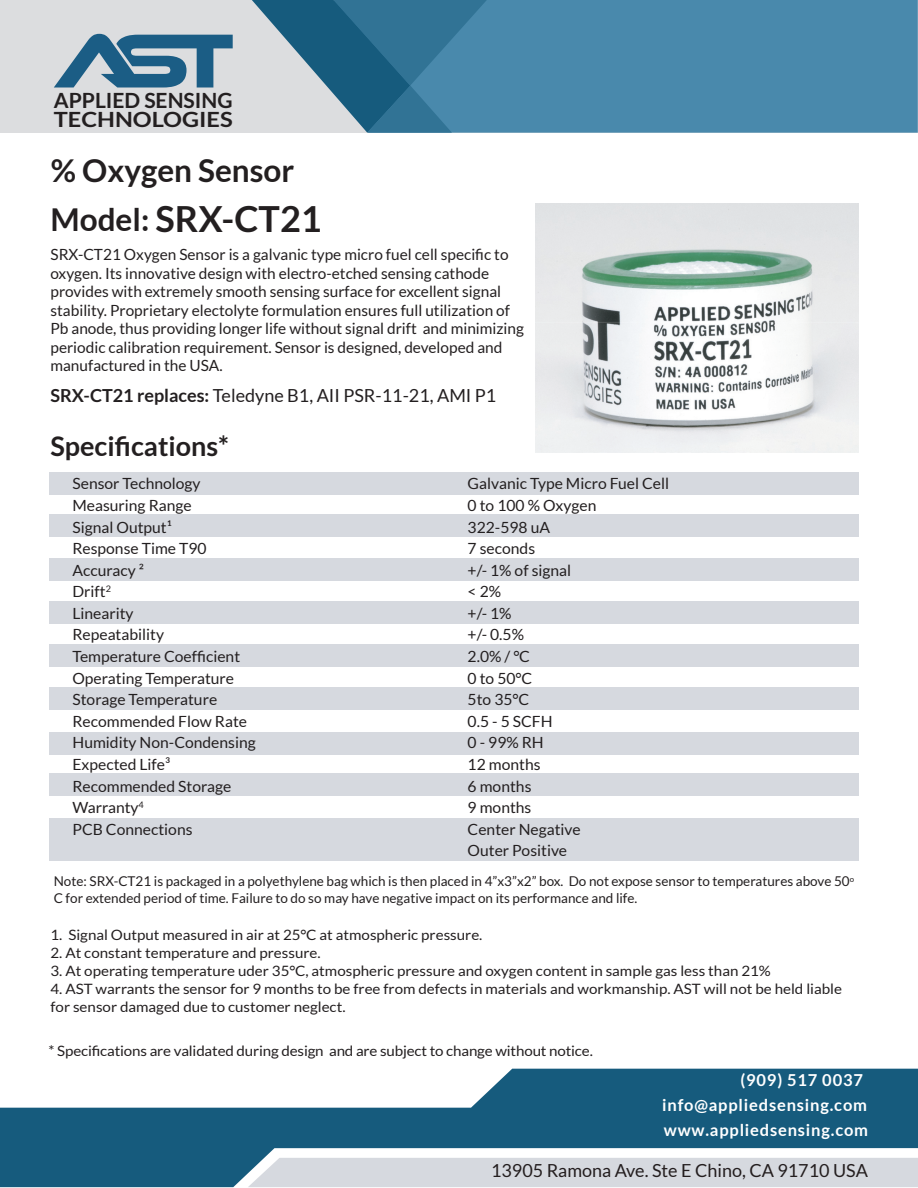
<style>
.page{position:relative;width:918px;height:1188px;background:#fff}
.page>*{position:absolute;margin:0;border:0;box-sizing:border-box;transform-origin:0 0}
.t1{font:700 36px "Lato";color:#231f20}
.t2{font:700 31.5px "Lato";color:#231f20}
.t3{font:700 27px "Lato";color:#231f20}
.t4{font:700 21px/19.6px "Lato";color:#231f20}
.t5{font:18px "Lato";color:#231f20}
.t6{font:18px "Lato";color:#241e1f}
.t7{font:700 16.5px/24.5px "Lato";letter-spacing:.05em;color:#fff;text-align:right}
.t8{font:15.45px/18.5px "Lato";color:#231f20}
.t9{font:14.25px/18px "Lato";color:#231f20;scale:1.06 1}
.t10{font:13.5px/16.2px "Lato";color:#231f20}
.s1{font-size:31.5px}
.s2{font-weight:700}
</style>
<div class="page">
<div style="left:0;top:0;width:918px;height:133px;background:#dcdddf"></div>
<div style="left:487px;top:0;width:431px;height:133px;background:#4989ac"></div>
<svg style="left:0;top:1069px;width:918px;height:118px;fill:#165b7d"></svg>
<div style="left:248px;top:1158px;width:670px;height:29px;background:#d6d9df"></div>
<svg style="left:54px;top:34px;width:179px;height:54px"></svg>
<svg style="left:252px;top:0;width:235px;height:133px"></svg>
<div style="left:49px;top:472px;width:810px;height:22px;background:#d6d9df"></div>
<div style="left:49px;top:514px;width:810px;height:23px;background:#d6d9df"></div>
<div style="left:49px;top:818px;width:810px;height:43px;background:#d6d9df"></div>
<div style="left:49px;top:558px;width:810px;height:23px;background:#d6d9df"></div>
<div style="left:49px;top:688px;width:810px;height:22px;background:#d6d9df"></div>
<div style="left:49px;top:602px;width:810px;height:22px;background:#d6d9df"></div>
<div style="left:49px;top:645px;width:810px;height:22px;background:#d6d9df"></div>
<div style="left:49px;top:732px;width:810px;height:23px;background:#d6d9df"></div>
<div style="left:49px;top:773px;width:810px;height:23px;background:#d6d9df"></div>
<img style="left:536px;top:203px;width:323px;height:250px">
<h3 class="t4" style="left:54px;top:90px;width:180px">APPLIED SENSING<br>TECHNOLOGIES</h3>
<h2 class="t2" style="left:51px;top:152px;width:245px">% Oxygen Sensor</h2>
<h1 class="t1" style="left:51px;top:199px;width:273px"><span class="s1">Model:</span> SRX-CT21</h1>
<p class="t8" style="left:51px;top:245px;width:475px">SRX-CT21 Oxygen Sensor is a galvanic type micro fuel cell specific to oxygen. Its innovative design with electro-etched sensing cathode provides with extremely smooth sensing surface for excellent signal stability. Proprietary electolyte formulation ensures full utilization of Pb anode, thus providing longer life without signal drift and minimizing periodic calibration requirement. Sensor is designed, developed and manufactured in the USA.</p>
<p class="t5" style="left:51px;top:385px;width:447px"><span class="s2">SRX-CT21 replaces:</span> Teledyne B1, AII PSR-11-21, AMI P1</p>
<h3 class="t3" style="left:51px;top:431px;width:180px">Specifications*</h3>
<p class="t8" style="left:72px;top:474px;width:130px">Sensor Technology</p>
<p class="t8" style="left:468px;top:474px;width:203px">Galvanic Type Micro Fuel Cell</p>
<p class="t8" style="left:72px;top:496px;width:121px">Measuring Range</p>
<p class="t8" style="left:468px;top:496px;width:130px">0 to 100 % Oxygen</p>
<p class="t8" style="left:72px;top:518px;width:101px">Signal Output¹</p>
<p class="t8" style="left:468px;top:518px;width:84px">322-598 uA</p>
<p class="t8" style="left:72px;top:539px;width:136px">Response Time T90</p>
<p class="t8" style="left:468px;top:539px;width:69px">7 seconds</p>
<p class="t8" style="left:72px;top:561px;width:73px">Accuracy ²</p>
<p class="t8" style="left:468px;top:561px;width:105px">+/- 1% of signal</p>
<p class="t8" style="left:72px;top:582px;width:40px">Drift<sup>2</sup></p>
<p class="t8" style="left:468px;top:582px;width:35px">&lt; 2%</p>
<p class="t8" style="left:72px;top:604px;width:63px">Linearity</p>
<p class="t8" style="left:468px;top:604px;width:45px">+/- 1%</p>
<p class="t8" style="left:72px;top:626px;width:93px">Repeatability</p>
<p class="t8" style="left:468px;top:626px;width:58px">+/- 0.5%</p>
<p class="t8" style="left:72px;top:647px;width:169px">Temperature Coefficient</p>
<p class="t8" style="left:468px;top:647px;width:64px">2.0% / °C</p>
<p class="t8" style="left:72px;top:669px;width:163px">Operating Temperature</p>
<p class="t8" style="left:468px;top:669px;width:66px">0 to 50°C</p>
<p class="t8" style="left:72px;top:690px;width:146px">Storage Temperature</p>
<p class="t8" style="left:468px;top:690px;width:63px">5to 35°C</p>
<p class="t8" style="left:72px;top:712px;width:176px">Recommended Flow Rate</p>
<p class="t8" style="left:468px;top:712px;width:86px">0.5 - 5 SCFH</p>
<p class="t8" style="left:72px;top:734px;width:185px">Humidity Non-Condensing</p>
<p class="t8" style="left:468px;top:734px;width:78px">0 - 99% RH</p>
<p class="t8" style="left:72px;top:755px;width:99px">Expected Life³</p>
<p class="t8" style="left:468px;top:755px;width:74px">12 months</p>
<p class="t8" style="left:72px;top:777px;width:160px">Recommended Storage</p>
<p class="t8" style="left:468px;top:777px;width:65px">6 months</p>
<p class="t8" style="left:72px;top:798px;width:73px">Warranty<sup>4</sup></p>
<p class="t8" style="left:468px;top:798px;width:65px">9 months</p>
<p class="t8" style="left:72px;top:820px;width:122px">PCB Connections</p>
<p class="t8" style="left:468px;top:818px;width:115px;line-height:21.6px">Center Negative<br>Outer Positive</p>
<p class="t10" style="left:54px;top:873px;width:802px">Note: SRX-CT21 is packaged in a polyethylene bag which is then placed in 4”x3”x2” box. Do not expose sensor to temperatures above 50<sup>o<br></sup>C for extended period of time. Failure to do so may have negative impact on its performance and life.</p>
<p class="t9" style="left:51px;top:926px;width:409px">1. Signal Output measured in air at 25°C at atmospheric pressure.</p>
<p class="t9" style="left:51px;top:944px;width:256px">2. At constant temperature and pressure.</p>
<p class="t9" style="left:51px;top:962px;width:681px">3. At operating temperature uder 35°C, atmospheric pressure and oxygen content in sample gas less than 21%</p>
<p class="t9" style="left:51px;top:980px;width:748px">4. AST warrants the sensor for 9 months to be free from defects in materials and workmanship. AST will not be held liable for sensor damaged due to customer neglect.</p>
<p class="t9" style="left:49px;top:1042px;width:515px">* Specifications are validated during design and are subject to change without notice.</p>
<p class="t7" style="left:662px;top:1068px;width:206px">(909) 517 0037 info@appliedsensing.com</p>
<p class="t7" style="left:664px;top:1117px;width:206px">www.appliedsensing.com</p>
<p class="t6" style="left:491px;top:1161px;width:378px">13905 Ramona Ave. Ste E Chino, CA 91710 USA</p>
</div>
